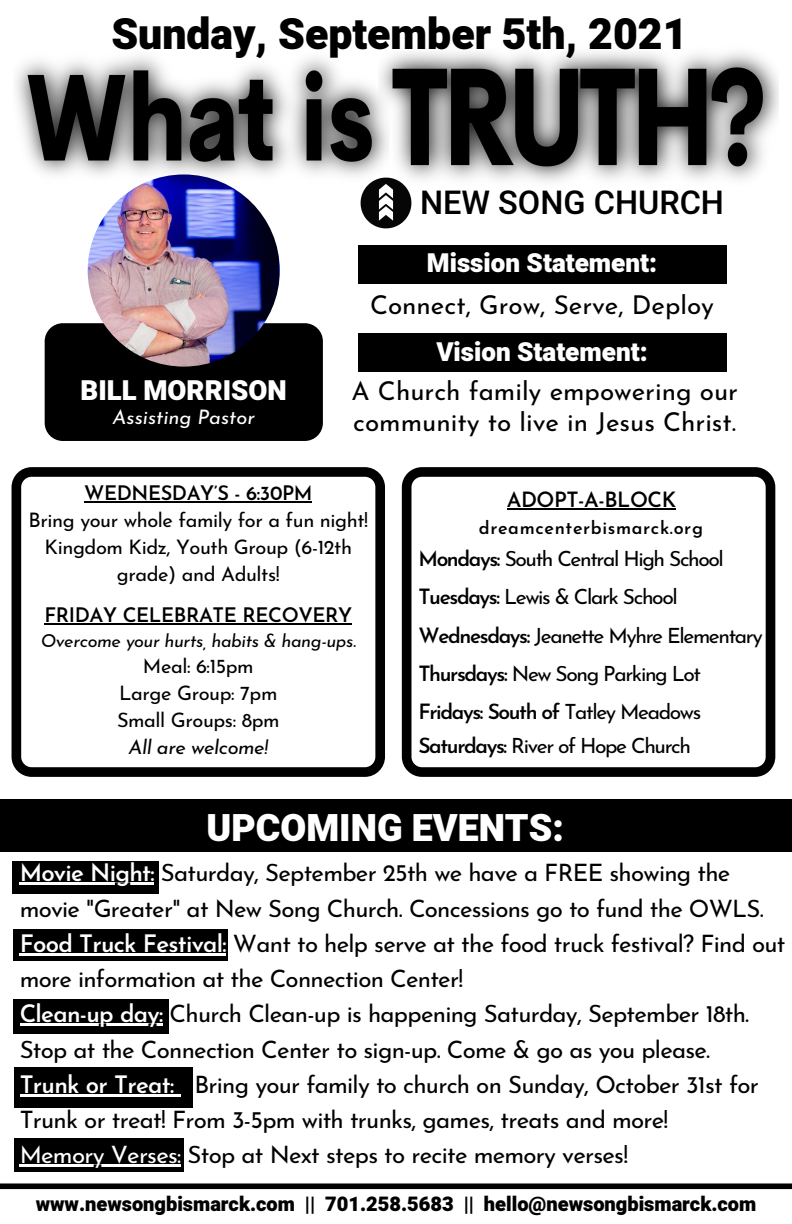
<style>
.page{position:relative;width:792px;height:1224px;background:#fff}
.page>*{position:absolute;margin:0;border:0;box-sizing:border-box;transform-origin:0 0}
.t1{font:900 42.7px "Heebo";color:#000}
.t2{font:900 37.5px "Heebo";color:#fff}
.t3{font:500 32.5px "Heebo";color:#000}
.t4{font:900 27.5px "Heebo";color:#fff}
.t5{font:26px/30.8px "Josefin Sans";color:#000}
.t6{font:900 26px "Heebo";color:#fff}
.t7{font:24px/35.2px "Josefin Sans";letter-spacing:-.03em;color:#000}
.t8{font:21px "Josefin Sans";letter-spacing:-.065em;color:#000}
.t9{font:600 21px "Josefin Sans";letter-spacing:-.065em;color:#000}
.t10{font:600 21px "Josefin Sans";letter-spacing:-.02em;color:#000}
.t11{font:20px/27px "Josefin Sans";letter-spacing:-.02em;color:#000;text-align:center}
.t12{font:900 20px "Heebo";color:#000}
.t13{font:600 20px "Josefin Sans";letter-spacing:-.02em;color:#000}
.t14{font:italic 20px "Josefin Sans";color:#fff}
.t15{font:italic 20px "Josefin Sans";letter-spacing:-.02em;color:#000}
.t16{font:italic 18px "Josefin Sans";letter-spacing:-.02em;color:#000}
.t17{font:600 18px "Josefin Sans";letter-spacing:.035em;color:#000}
.s1{font-weight:600}
.s2{font-weight:400}
.s3{font-weight:600;color:#fff}
.s4{color:#fff}
</style>
<div class="page">
<div style="left:45px;top:323px;width:278px;height:118px;background:#000;border-radius:18px"></div>
<img style="left:88px;top:174px;width:192px;height:193px;border-radius:50%">
<svg style="left:12px;top:467px;width:373px;height:310px"></svg>
<svg style="left:402px;top:467px;width:373px;height:310px"></svg>
<div style="left:0;top:800px;width:792px;height:52px;background:#000"></div>
<div style="left:14px;top:1138px;width:170px;height:34px;background:#000"></div>
<svg style="left:0;top:1183px;width:792px;height:6px;background:#141414"></svg>
<div style="left:358px;top:245px;width:368px;height:39px;background:#000"></div>
<div style="left:358px;top:334px;width:368px;height:38px;background:#000"></div>
<img style="left:365px;top:217px;width:42px;height:12px">
<div style="left:13px;top:861px;width:146px;height:33px;background:#000"></div>
<div style="left:13px;top:929px;width:214px;height:32px;background:#000"></div>
<div style="left:13px;top:999px;width:156px;height:35px;background:#000"></div>
<div style="left:14px;top:1067px;width:179px;height:40px;background:#000"></div>
<img style="left:16px;top:52px;width:762px;height:165px">
<hr style="left:20px;top:883px;width:134px;height:2px;background:#fff">
<hr style="left:20px;top:953px;width:206px;height:3px;background:#fff">
<hr style="left:20px;top:1024px;width:143px;height:2px;background:#fff">
<hr style="left:20px;top:1094px;width:154px;height:3px;background:#fff">
<svg style="left:174px;top:1094px;width:7px;height:3px"></svg>
<hr style="left:20px;top:1165px;width:161px;height:2px;background:#fff">
<hr style="left:507px;top:508px;width:169px;height:2px;background:#000">
<hr style="left:84px;top:502px;width:228px;height:1px;background:#000">
<hr style="left:44px;top:623px;width:308px;height:2px;background:#000">
<p class="t1" style="left:111px;top:4px;width:578px">Sunday, September 5th, 2021</p>
<p class="t4" style="left:81px;top:371px;width:208px">BILL MORRISON</p>
<p class="t14" style="left:113px;top:409px;width:144px">Assisting Pastor</p>
<p class="t3" style="left:420px;top:180px;width:306px">NEW SONG CHURCH</p>
<p class="t6" style="left:427px;top:245px;width:232px">Mission Statement:</p>
<p class="t5" style="left:370px;top:292px;width:346px">Connect, Grow, Serve, Deploy</p>
<p class="t6" style="left:436px;top:333px;width:213px">Vision Statement:</p>
<p class="t5" style="left:352px;top:378px;width:388px">A Church family empowering our community to live in Jesus Christ.</p>
<p class="t13" style="left:84px;top:485px;width:230px">WEDNESDAY’S - 6:30PM</p>
<p class="t11" style="left:29px;top:509px;width:341px">Bring your whole family for a fun night!</p>
<p class="t11" style="left:45px;top:536px;width:309px">Kingdom Kidz, Youth Group (6-12th grade) and Adults!</p>
<p class="t13" style="left:44px;top:607px;width:309px">FRIDAY CELEBRATE RECOVERY</p>
<p class="t16" style="left:41px;top:634px;width:317px">Overcome your hurts, habits &amp; hang-ups.</p>
<p class="t11" style="left:143px;top:654px;width:112px">Meal: 6:15pm</p>
<p class="t11" style="left:119px;top:681px;width:160px">Large Group: 7pm</p>
<p class="t11" style="left:117px;top:708px;width:164px">Small Groups: 8pm</p>
<p class="t15" style="left:128px;top:739px;width:141px">All are welcome!</p>
<p class="t10" style="left:507px;top:491px;width:171px">ADOPT-A-BLOCK</p>
<p class="t17" style="left:479px;top:520px;width:226px">dreamcenterbismarck.org</p>
<p class="t8" style="left:418px;top:550px;width:307px"><span class="s1">Mondays:</span> South Central High School</p>
<p class="t8" style="left:418px;top:589px;width:261px"><span class="s1">Tuesdays:</span> Lewis &amp; Clark School</p>
<p class="t8" style="left:418px;top:627px;width:346px"><span class="s1">Wednesdays:</span> Jeanette Myhre Elementary</p>
<p class="t8" style="left:418px;top:665px;width:284px"><span class="s1">Thursdays:</span> New Song Parking Lot</p>
<p class="t9" style="left:418px;top:703px;width:284px">Fridays: South of <span class="s2">Tatley Meadows</span></p>
<p class="t8" style="left:418px;top:737px;width:274px"><span class="s1">Saturdays:</span> River of Hope Church</p>
<p class="t2" style="left:206px;top:801px;width:359px">UPCOMING EVENTS:</p>
<p class="t7" style="left:20px;top:858px;width:746px"><span class="s3">Movie Night:</span> Saturday, September 25th we have a FREE showing the movie "Greater" at New Song Church. Concessions go to fund the OWLS.</p>
<p class="t7" style="left:20px;top:928px;width:767px"><span class="s3">Food Truck Festival:</span> Want to help serve at the food truck festival? Find out more information at the Connection Center!</p>
<p class="t7" style="left:20px;top:999px;width:731px"><span class="s3">Clean-up day:</span> Church Clean-up is happening Saturday, September 18th.<br>Stop at the Connection Center to sign-up. Come &amp; go as you please.</p>
<p class="t7" style="left:20px;top:1069px;width:741px"><span class="s3">Trunk or Treat:</span> Bring your family to church on Sunday, October 31st for<br>Trunk or treat! From 3-5pm with trunks, games, treats and more!</p>
<p class="t7" style="left:20px;top:1140px;width:610px"><span class="s4">Memory Verses:</span> Stop at Next steps to recite memory verses!</p>
<p class="t12" style="left:36px;top:1190px;width:722px">www.newsongbismarck.com || 701.258.5683 || hello@newsongbismarck.com</p>
</div>
